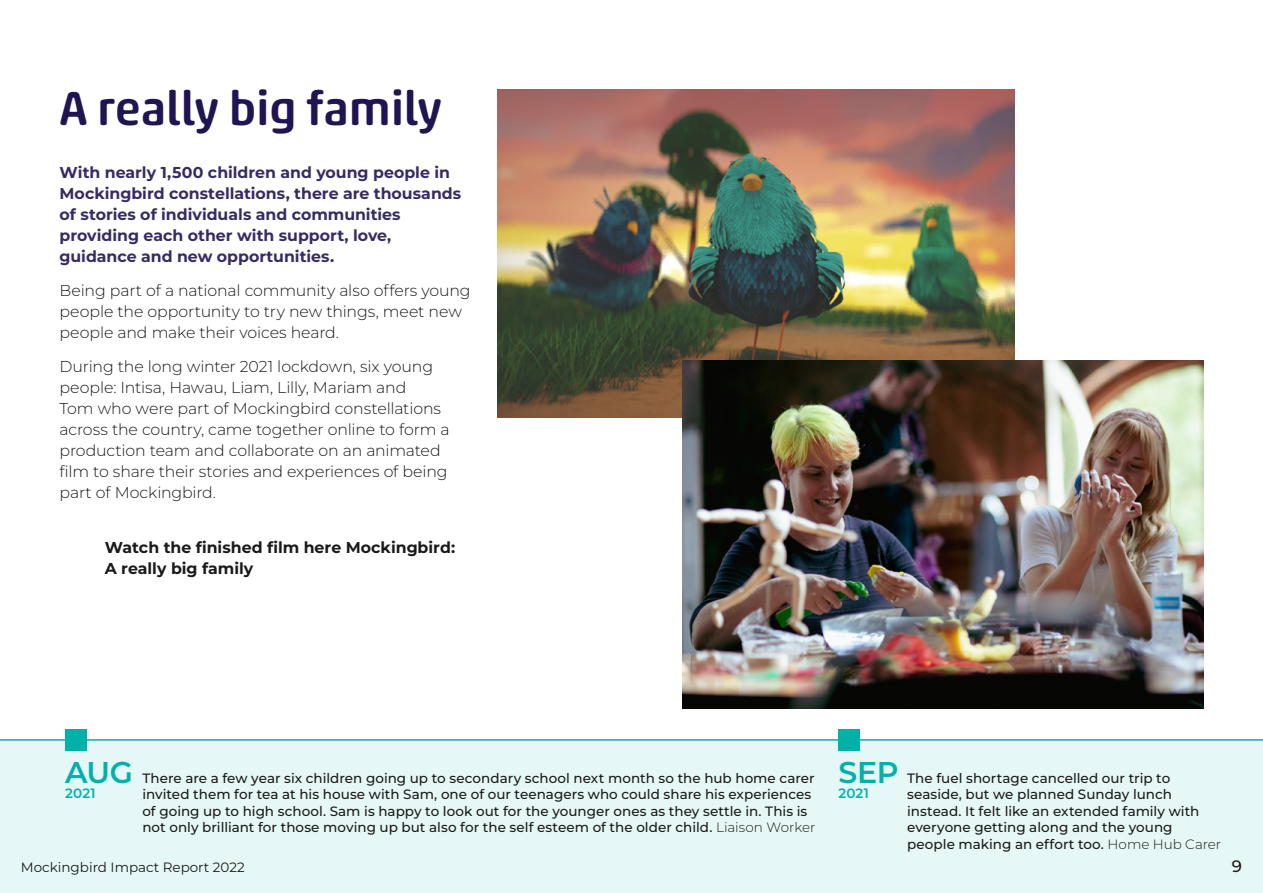
<style>
.page{position:relative;width:1263px;height:893px;background:#fff}
.page>*{position:absolute;margin:0;border:0;box-sizing:border-box;transform-origin:0 0}
.t1{font:500 48px "Akko Rounded Pro";letter-spacing:-.005em;color:#211452}
.t2{font:600 30px "Montserrat";letter-spacing:-.01em;color:#00b1aa}
.t3{font:500 16.5px "Montserrat";color:#1a1a1a}
.t4{font:300 15.75px/21px "Montserrat";letter-spacing:-.01em;color:#1a1a1a}
.t5{font:700 15.75px/21px "Montserrat";color:#372b63}
.t6{font:700 15.75px/21px "Montserrat";color:#1a1a1a}
.t7{font:500 13.5px/16.5px "Montserrat";color:#1a1a1a}
.t8{font:13.5px "Montserrat";color:#1a1a1a}
.t9{font:600 13.5px "Montserrat";letter-spacing:.015em;color:#00b1aa}
.s1{font-weight:300}
</style>
<div class="page">
<div style="left:0;top:741px;width:1263px;height:152px;background:#e6f7f7"></div>
<hr style="left:0;top:739px;width:1263px;height:2px;background:#00b1aa">
<div style="left:65px;top:729px;width:22px;height:22px;background:#00b1aa"></div>
<div style="left:838px;top:729px;width:22px;height:22px;background:#00b1aa"></div>
<img style="left:497px;top:89px;width:517px;height:329px">
<img style="left:682px;top:361px;width:521px;height:347px">
<h1 class="t1" style="left:60px;top:79px;width:384px">A really big family</h1>
<p class="t5" style="left:60px;top:162px;width:403px">With nearly 1,500 children and young people in Mockingbird constellations, there are thousands of stories of individuals and communities providing each other with support, love, guidance and new opportunities.</p>
<p class="t4" style="left:60px;top:279px;width:413px">Being part of a national community also offers young people the opportunity to try new things, meet new people and make their voices heard.</p>
<p class="t4" style="left:60px;top:355px;width:392px">During the long winter 2021 lockdown, six young people: Intisa, Hawau, Liam, Lilly, Mariam and<br>Tom who were part of Mockingbird constellations across the country, came together online to form a production team and collaborate on an animated film to share their stories and experiences of being part of Mockingbird.</p>
<p class="t6" style="left:105px;top:536px;width:352px">Watch the finished film here Mockingbird:<br>A really big family</p>
<h2 class="t2" style="left:65px;top:752px;width:69px">AUG</h2>
<h2 class="t2" style="left:838px;top:752px;width:62px">SEP</h2>
<p class="t9" style="left:65px;top:784px;width:32px">2021</p>
<p class="t9" style="left:838px;top:784px;width:32px">2021</p>
<p class="t7" style="left:142px;top:769px;width:675px">There are a few year six children going up to secondary school next month so the hub home carer invited them for tea at his house with Sam, one of our teenagers who could share his experiences of going up to high school. Sam is happy to look out for the younger ones as they settle in. This is not only brilliant for those moving up but also for the self esteem of the older child. <span class="s1">Liaison Worker</span></p>
<p class="t7" style="left:907px;top:769px;width:316px">The fuel shortage cancelled our trip to seaside, but we planned Sunday lunch instead. It felt like an extended family with everyone getting along and the young people making an effort too. <span class="s1">Home Hub Carer</span></p>
<p class="t8" style="left:21px;top:858px;width:225px">Mockingbird Impact Report 2022</p>
<p class="t3" style="left:1232px;top:855px;width:12px">9</p>
</div>
